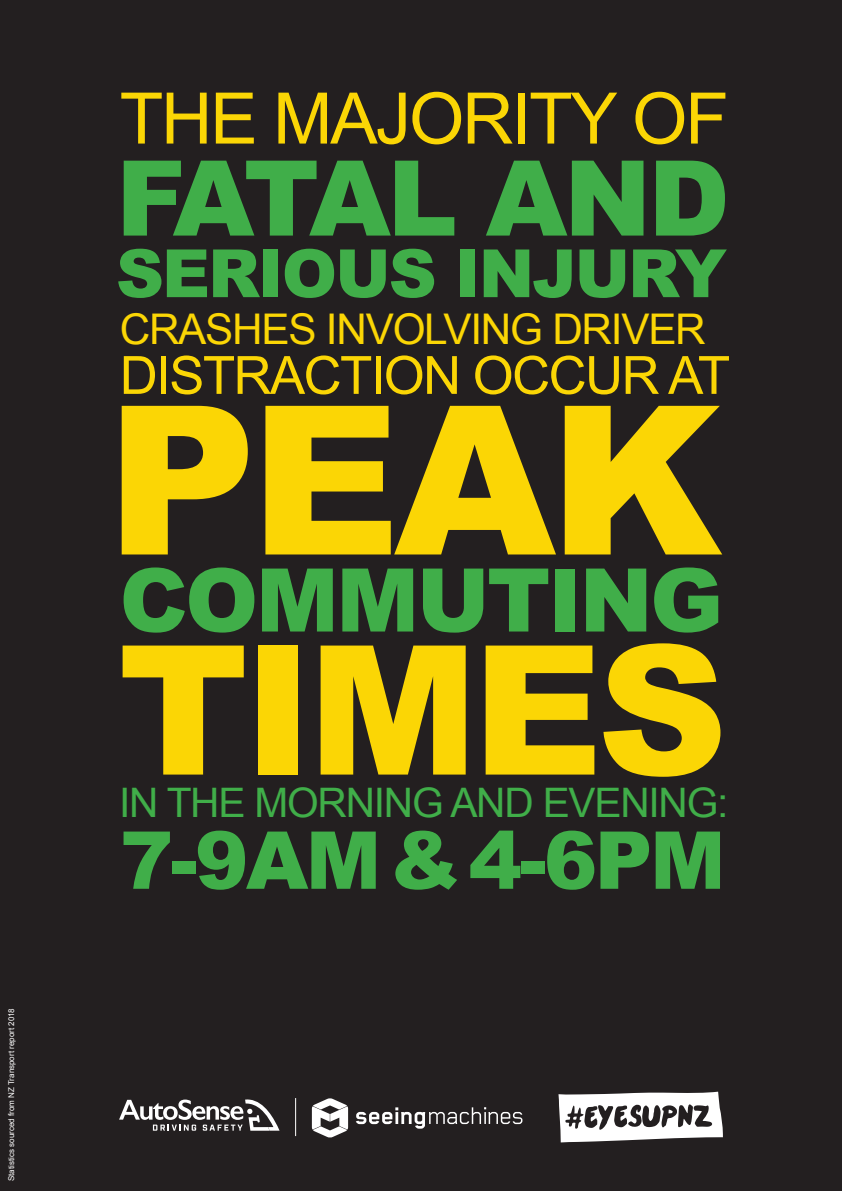
<style>
.page{position:relative;width:842px;height:1191px;background:#231f20}
.page>*{position:absolute;margin:0;border:0;box-sizing:border-box;transform-origin:0 0}
.t1{font:900 207.6px "Arial";color:#fbd605}
.t2{font:900 180.2px "Arial";letter-spacing:-.03em;color:#fbd605}
.t3{font:900 104.6px "Arial";letter-spacing:-.065em;color:#40ae49}
.t4{font:900 87.9px "Arial";letter-spacing:-.03em;color:#40ae49}
.t5{font:900 79.9px "Arial";letter-spacing:-.03em;color:#40ae49}
.t6{font:71.1px "Arial";letter-spacing:-.03em;color:#fbd605}
.t7{font:900 66.6px "Arial";letter-spacing:-.03em;color:#40ae49}
.t8{font:52.7px "Arial";letter-spacing:-.03em;color:#fbd605}
.t9{font:42.3px "Arial";letter-spacing:-.03em;color:#fbd605}
.t10{font:40.7px "Arial";letter-spacing:-.03em;color:#40ae49}
.t11{font:8px "Arial";color:#fff}
</style>
<div class="page">
<svg style="left:356px;top:1107px;width:166px;height:21px"></svg>
<svg style="left:312px;top:1098px;width:36px;height:39px"></svg>
<svg style="left:119px;top:1099px;width:161px;height:31px"></svg>
<hr style="left:295px;top:1098px;width:1px;height:38px;background:#fff">
<svg style="left:558px;top:1091px;width:165px;height:51px"></svg>
<p class="t11" style="left:6px;top:1181px;width:174px;rotate:-90deg">Statistics sourced from NZ Transport report 2018</p>
<h3 class="t6" style="left:120px;top:72px;width:610px">THE MAJORITY OF</h3>
<h3 class="t3" style="left:116px;top:122px;width:615px">FATAL AND</h3>
<h3 class="t7" style="left:116px;top:225px;width:612px">SERIOUS INJURY</h3>
<h3 class="t9" style="left:120px;top:301px;width:588px">CRASHES INVOLVING DRIVER</h3>
<h3 class="t8" style="left:120px;top:341px;width:612px">DISTRACTION OCCUR AT</h3>
<h1 class="t1" style="left:107px;top:329px;width:617px">PEAK</h1>
<h3 class="t4" style="left:119px;top:536px;width:605px">COMMUTING</h3>
<h2 class="t2" style="left:118px;top:579px;width:610px">TIMES</h2>
<h3 class="t10" style="left:119px;top:776px;width:611px">IN THE MORNING AND EVENING:</h3>
<h3 class="t5" style="left:120px;top:802px;width:607px">7-9AM&amp;4-6PM</h3>
</div>
